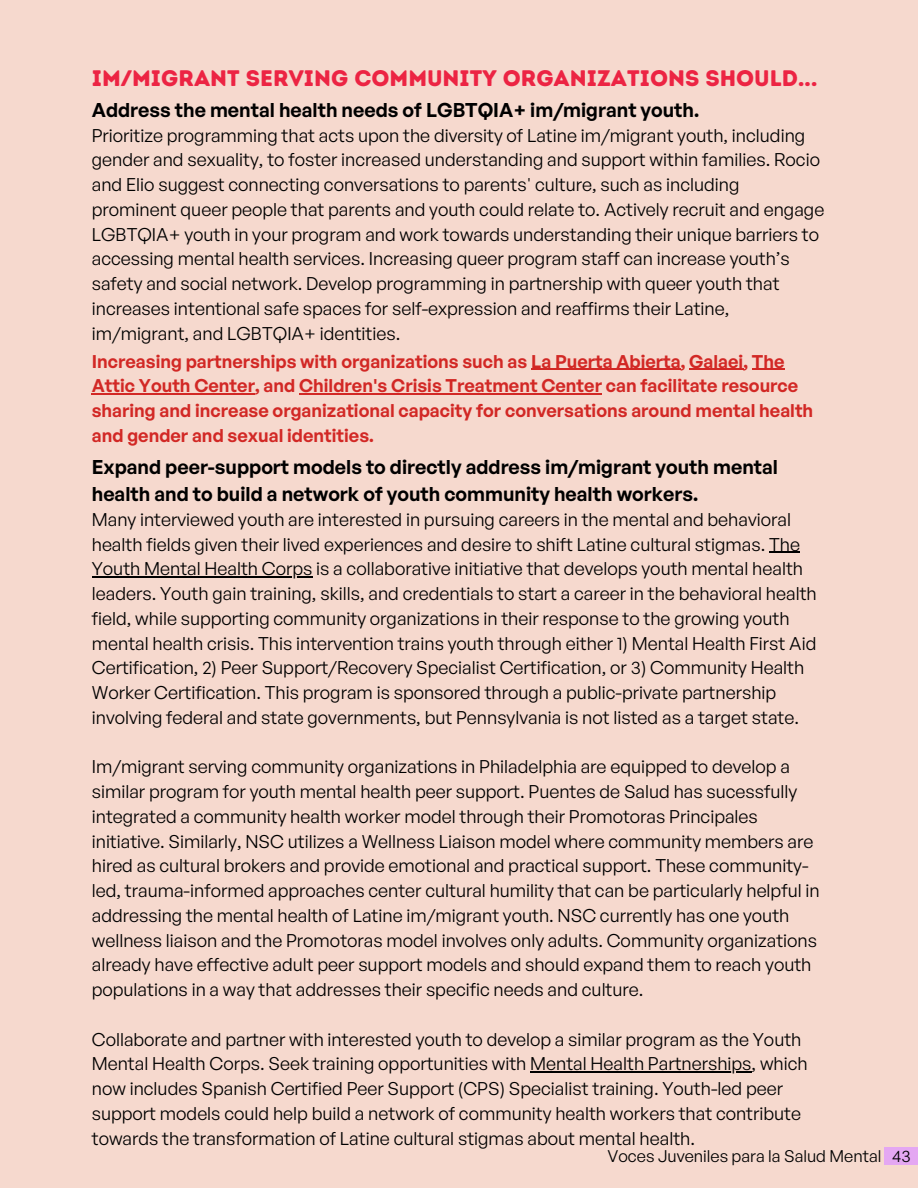
<style>
.page{position:relative;width:918px;height:1188px;background:#f6d9ce}
.page>*{position:absolute;margin:0;border:0;box-sizing:border-box;transform-origin:0 0}
.t1{font:22.5px "Intro Rust Base";color:#ec2443}
.t2{font:600 19.5px/27px "General Sans";color:#000}
.t3{font:18px/24.8px "General Sans";color:#000}
.t4{font:600 18px/24.8px "General Sans";color:#d22825}
.t5{font:16.5px "General Sans";color:#000}
</style>
<div class="page">
<hr style="left:531px;top:369px;width:150px;height:1px;background:#d22825">
<hr style="left:689px;top:369px;width:54px;height:1px;background:#d22825">
<hr style="left:752px;top:369px;width:33px;height:1px;background:#d22825">
<hr style="left:92px;top:393px;width:163px;height:1px;background:#d22825">
<hr style="left:299px;top:393px;width:303px;height:1px;background:#d22825">
<hr style="left:769px;top:552px;width:31px;height:1px;background:#000">
<hr style="left:92px;top:576px;width:221px;height:2px;background:#000">
<hr style="left:530px;top:1071px;width:222px;height:1px;background:#000">
<div style="left:885px;top:1147px;width:33px;height:17px;background:#e4a7f2"></div>
<h2 class="t1" style="left:92px;top:65px;width:727px">IM/MIGRANT SERVING COMMUNITY ORGANIZATIONS SHOULD...</h2>
<h1 class="t2" style="left:92px;top:96px;width:609px">Address the mental health needs of LGBTQIA+ im/migrant youth.</h1>
<p class="t3" style="left:92px;top:122px;width:734px">Prioritize programming that acts upon the diversity of Latine im/migrant youth, including gender and sexuality, to foster increased understanding and support within families. Rocio and Elio suggest connecting conversations to parents' culture, such as including prominent queer people that parents and youth could relate to. Actively recruit and engage LGBTQIA+ youth in your program and work towards understanding their unique barriers to accessing mental health services. Increasing queer program staff can increase youth’s safety and social network. Develop programming in partnership with queer youth that increases intentional safe spaces for self-expression and reaffirms their Latine, im/migrant, and LGBTQIA+ identities.</p>
<p class="t4" style="left:92px;top:348px;width:723px">Increasing partnerships with organizations such as La Puerta Abierta, Galaei, The Attic Youth Center, and Children's Crisis Treatment Center can facilitate resource sharing and increase organizational capacity for conversations around mental health and gender and sexual identities.</p>
<p class="t2" style="left:92px;top:453px;width:688px">Expand peer-support models to directly address im/migrant youth mental health and to build a network of youth community health workers.</p>
<p class="t3" style="left:92px;top:507px;width:710px">Many interviewed youth are interested in pursuing careers in the mental and behavioral health fields given their lived experiences and desire to shift Latine cultural stigmas. The</p>
<p class="t3" style="left:92px;top:556px;width:727px">Youth Mental Health Corps is a collaborative initiative that develops youth mental health leaders. Youth gain training, skills, and credentials to start a career in the behavioral health field, while supporting community organizations in their response to the growing youth mental health crisis. This intervention trains youth through either 1) Mental Health First Aid Certification, 2) Peer Support/Recovery Specialist Certification, or 3) Community Health Worker Certification. This program is sponsored through a public-private partnership involving federal and state governments, but Pennsylvania is not listed as a target state.</p>
<p class="t3" style="left:92px;top:754px;width:723px">Im/migrant serving community organizations in Philadelphia are equipped to develop a similar program for youth mental health peer support. Puentes de Salud has sucessfully integrated a community health worker model through their Promotoras Principales initiative. Similarly, NSC utilizes a Wellness Liaison model where community members are</p>
<p class="t3" style="left:92px;top:853px;width:729px">hired as cultural brokers and provide emotional and practical support. These community&shy;led, trauma-informed approaches center cultural humility that can be particularly helpful in addressing the mental health of Latine im/migrant youth. NSC currently has one youth wellness liaison and the Promotoras model involves only adults. Community organizations already have effective adult peer support models and should expand them to reach youth populations in a way that addresses their specific needs and culture.</p>
<p class="t3" style="left:92px;top:1026px;width:717px">Collaborate and partner with interested youth to develop a similar program as the Youth<br>Mental Health Corps. Seek training opportunities with Mental Health Partnerships, which</p>
<p class="t3" style="left:92px;top:1076px;width:711px">now includes Spanish Certified Peer Support (CPS) Specialist training. Youth-led peer support models could help build a network of community health workers that contribute towards the transformation of Latine cultural stigmas about mental health.</p>
<p class="t5" style="left:608px;top:1145px;width:275px">Voces Juveniles para la Salud Mental</p>
<p class="t5" style="left:892px;top:1145px;width:20px">43</p>
</div>
